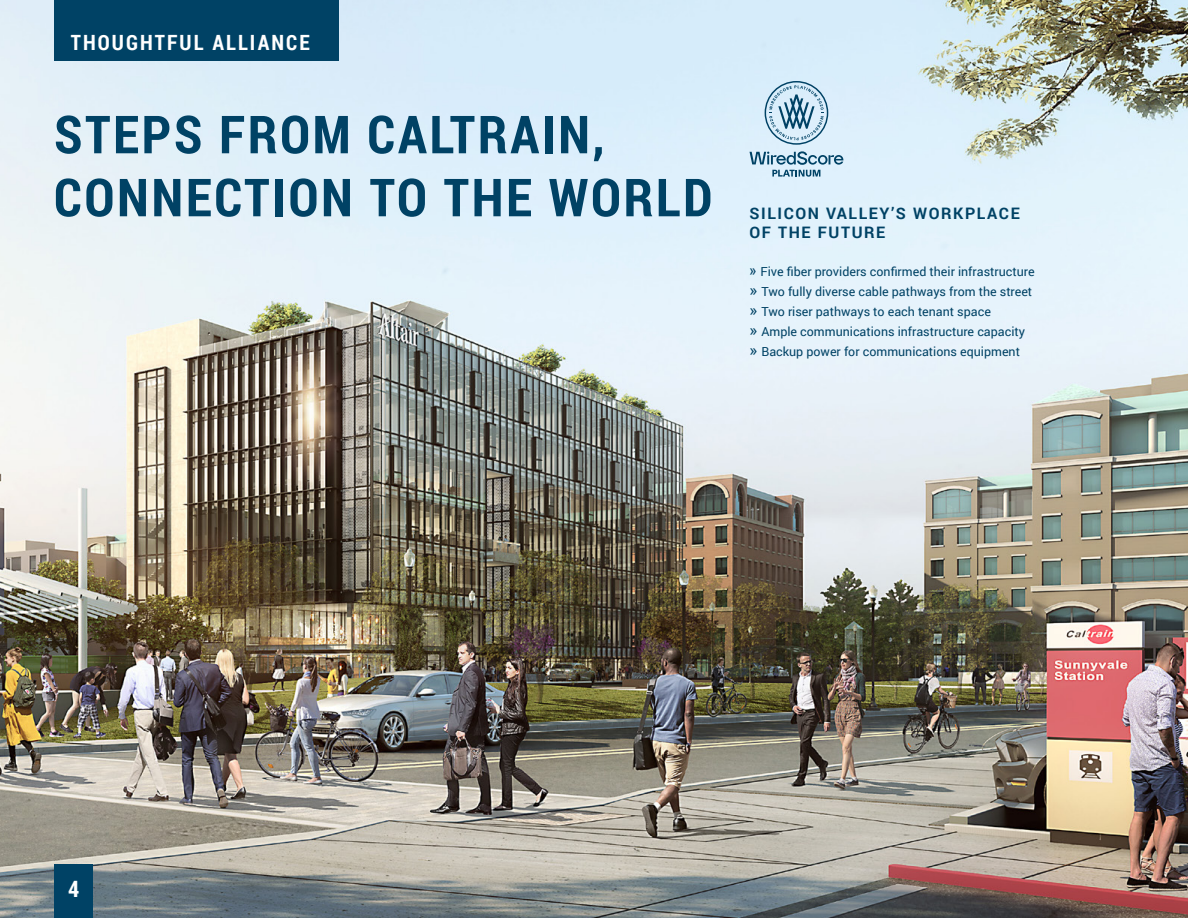
<style>
.page{position:relative;width:1188px;height:918px;background:#fff}
.page>*{position:absolute;margin:0;border:0;box-sizing:border-box;transform-origin:0 0}
.t1{font:700 52.5px/63px "Roboto Condensed";letter-spacing:.05em;color:#004265}
.t2{font:700 22.5px "Roboto Condensed";color:#fff}
.t3{font:700 21px "Roboto Condensed";letter-spacing:.1em;color:#fff}
.t4{font:700 15.9px/19px "Roboto";letter-spacing:.1em;color:#004265}
.t5{font:12.45px/19.8px "Roboto";color:#004265}
.s1{font-family:"Roboto Condensed";font-size:16.5px}
.s2{font-size:16.5px}
</style>
<div class="page">
<img style="left:0;top:0;width:1188px;height:918px">
<div style="left:54px;top:0;width:284px;height:60px;background:#004265"></div>
<div style="left:54px;top:864px;width:39px;height:54px;background:#004265"></div>
<svg style="left:750px;top:151px;width:93px;height:26px;background:#a2c1d3"></svg>
<svg style="left:765px;top:81px;width:63px;height:64px;background:#aac7d9"></svg>
<h3 class="t3" style="left:71px;top:28px;width:241px">THOUGHTFUL ALLIANCE</h3>
<h1 class="t1" style="left:54px;top:101px;width:660px">STEPS FROM CALTRAIN,<br>CONNECTION TO THE WORLD</h1>
<p class="t4" style="left:750px;top:203px;width:272px">SILICON VALLEY’S WORKPLACE<br>OF THE FUTURE</p>
<p class="t5" style="left:750px;top:262px;width:287px"><span class="s1">»</span> Five fiber providers confirmed their infrastructure <span class="s2">»</span> Two fully diverse cable pathways from the street <span class="s2">»</span> Two riser pathways to each tenant space<br><span class="s2">»</span> Ample communications infrastructure capacity <span class="s2">»</span> Backup power for communications equipment</p>
<h2 class="t2" style="left:68px;top:873px;width:13px">4</h2>
</div>
